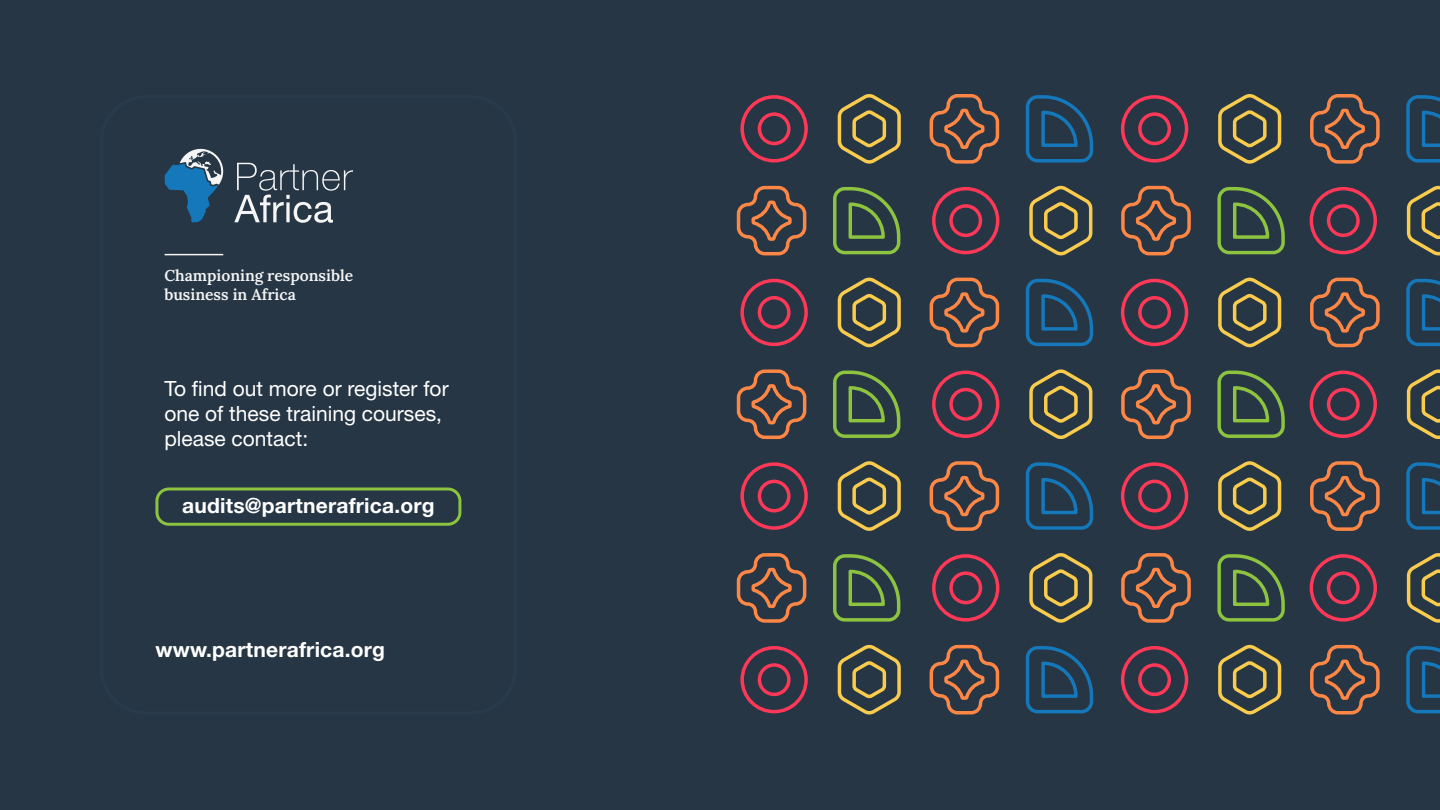
<style>
.page{position:relative;width:1440px;height:810px;background:#263645}
.page>*{position:absolute;margin:0;border:0;box-sizing:border-box;transform-origin:0 0}
.t1{font:21px/25.2px "Helvetica Neue LT Std";color:#fff}
.t2{font:700 21px "Helvetica Neue LT Std";letter-spacing:.01em;color:#fff}
.t3{font:600 15.67px/18.8px "Lora";color:#f5f5f5}
</style>
<div class="page">
<svg style="left:740px;top:95px;width:68px;height:68px"></svg>
<svg style="left:1025px;top:95px;width:69px;height:68px"></svg>
<svg style="left:837px;top:94px;width:64px;height:70px"></svg>
<svg style="left:929px;top:94px;width:71px;height:70px"></svg>
<svg style="left:1120px;top:95px;width:69px;height:68px"></svg>
<svg style="left:1406px;top:95px;width:34px;height:68px"></svg>
<svg style="left:1218px;top:94px;width:64px;height:70px"></svg>
<svg style="left:1310px;top:94px;width:70px;height:70px"></svg>
<svg style="left:740px;top:278px;width:68px;height:69px"></svg>
<svg style="left:1025px;top:278px;width:69px;height:69px"></svg>
<svg style="left:837px;top:277px;width:64px;height:71px"></svg>
<svg style="left:929px;top:277px;width:71px;height:71px"></svg>
<svg style="left:1120px;top:278px;width:69px;height:69px"></svg>
<svg style="left:1406px;top:278px;width:34px;height:69px"></svg>
<svg style="left:1218px;top:277px;width:64px;height:71px"></svg>
<svg style="left:1310px;top:277px;width:70px;height:71px"></svg>
<svg style="left:740px;top:462px;width:68px;height:68px"></svg>
<svg style="left:1025px;top:462px;width:69px;height:68px"></svg>
<svg style="left:837px;top:461px;width:64px;height:70px"></svg>
<svg style="left:929px;top:461px;width:71px;height:70px"></svg>
<svg style="left:1120px;top:462px;width:69px;height:68px"></svg>
<svg style="left:1406px;top:462px;width:34px;height:68px"></svg>
<svg style="left:1218px;top:461px;width:64px;height:70px"></svg>
<svg style="left:1310px;top:461px;width:70px;height:70px"></svg>
<svg style="left:740px;top:646px;width:68px;height:68px"></svg>
<svg style="left:1025px;top:646px;width:69px;height:68px"></svg>
<svg style="left:837px;top:644px;width:64px;height:71px"></svg>
<svg style="left:929px;top:644px;width:71px;height:71px"></svg>
<svg style="left:1120px;top:646px;width:69px;height:68px"></svg>
<svg style="left:1406px;top:646px;width:34px;height:68px"></svg>
<svg style="left:1218px;top:644px;width:64px;height:71px"></svg>
<svg style="left:1310px;top:644px;width:70px;height:71px"></svg>
<svg style="left:932px;top:187px;width:68px;height:68px"></svg>
<svg style="left:1309px;top:187px;width:68px;height:68px"></svg>
<svg style="left:1217px;top:187px;width:68px;height:68px"></svg>
<svg style="left:1029px;top:185px;width:64px;height:71px"></svg>
<svg style="left:1406px;top:185px;width:34px;height:71px"></svg>
<svg style="left:1121px;top:185px;width:70px;height:71px"></svg>
<svg style="left:932px;top:370px;width:68px;height:68px"></svg>
<svg style="left:1309px;top:370px;width:68px;height:68px"></svg>
<svg style="left:1217px;top:370px;width:68px;height:68px"></svg>
<svg style="left:1029px;top:369px;width:64px;height:70px"></svg>
<svg style="left:1406px;top:369px;width:34px;height:70px"></svg>
<svg style="left:1121px;top:369px;width:70px;height:71px"></svg>
<svg style="left:833px;top:370px;width:68px;height:68px"></svg>
<svg style="left:736px;top:369px;width:71px;height:71px"></svg>
<svg style="left:833px;top:187px;width:68px;height:68px"></svg>
<svg style="left:736px;top:185px;width:71px;height:71px"></svg>
<svg style="left:833px;top:554px;width:68px;height:68px"></svg>
<svg style="left:736px;top:553px;width:71px;height:70px"></svg>
<svg style="left:932px;top:554px;width:68px;height:68px"></svg>
<svg style="left:1309px;top:554px;width:68px;height:68px"></svg>
<svg style="left:1217px;top:554px;width:68px;height:68px"></svg>
<svg style="left:1029px;top:553px;width:64px;height:70px"></svg>
<svg style="left:1406px;top:553px;width:34px;height:70px"></svg>
<svg style="left:1121px;top:553px;width:70px;height:70px"></svg>
<div style="left:100px;top:95px;width:417px;height:620px;border:3px solid #263645;border-radius:45px"></div>
<svg style="left:234px;top:163px;width:119px;height:60px"></svg>
<svg style="left:165px;top:149px;width:58px;height:73px"></svg>
<hr style="left:165px;top:254px;width:58px;height:1px;background:#f5f5f5">
<div style="left:155px;top:488px;width:306px;height:38px;border:3px solid #8cc440;border-radius:12px"></div>
<p class="t3" style="left:164px;top:265px;width:190px">Championing responsible business in Africa</p>
<p class="t1" style="left:164px;top:376px;width:286px">To find out more or register for one of these training courses, please contact:</p>
<p class="t2" style="left:182px;top:493px;width:254px">audits@partnerafrica.org</p>
<p class="t2" style="left:155px;top:636px;width:231px">www.partnerafrica.org</p>
</div>
